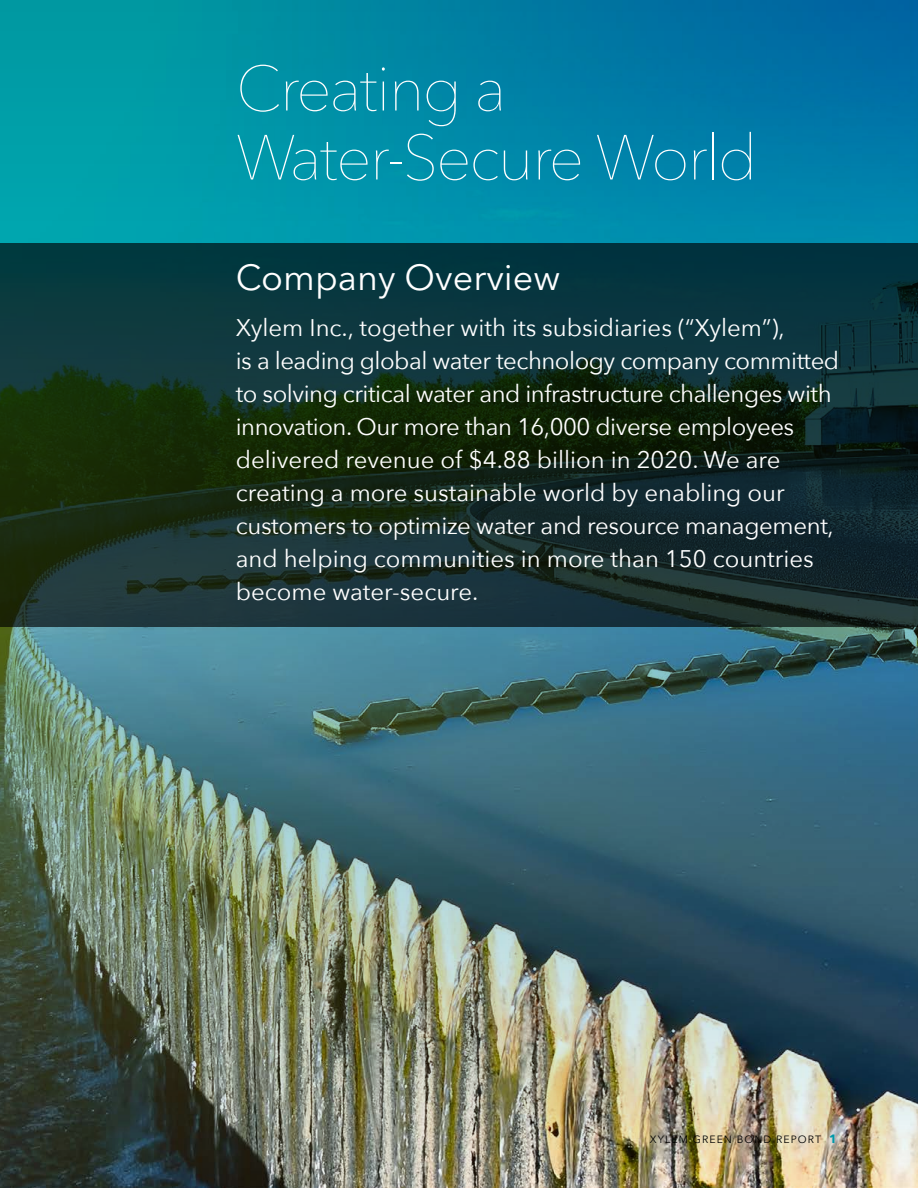
<style>
.page{position:relative;width:918px;height:1188px;background:#fff}
.page>*{position:absolute;margin:0;border:0;box-sizing:border-box;transform-origin:0 0}
.t1{font:200 63px/69px "Avenir Next";letter-spacing:-.03em;color:#fff}
.t2{font:36px "Avenir Next LT Pro";color:#fff}
.t3{font:24px/33px "Avenir Next";letter-spacing:-.015em;color:#fff}
.t4{font:10.5px "Avenir Next LT Pro";letter-spacing:.1em;color:#000}
.s1{font-weight:700;font-size:12px;color:#0099a9}
</style>
<div class="page">
<img style="left:0;top:0;width:918px;height:1188px">
<svg style="left:0;top:243px;width:918px;height:383px;background:#112e2a"></svg>
<h1 class="t1" style="left:236px;top:50px;width:523px">Creating a<br>Water-Secure World</h1>
<h2 class="t2" style="left:236px;top:256px;width:326px">Company Overview</h2>
<p class="t3" style="left:236px;top:310px;width:605px">Xylem Inc., together with its subsidiaries (“Xylem”),<br>is a leading global water technology company committed to solving critical water and infrastructure challenges with innovation. Our more than 16,000 diverse employees delivered revenue of $4.88 billion in 2020. We are creating a more sustainable world by enabling our customers to optimize water and resource management, and helping communities in more than 150 countries become water-secure.</p>
<p class="t4" style="left:650px;top:1133px;width:189px">XYLEM GREEN BOND REPORT <span class="s1">1</span></p>
</div>
